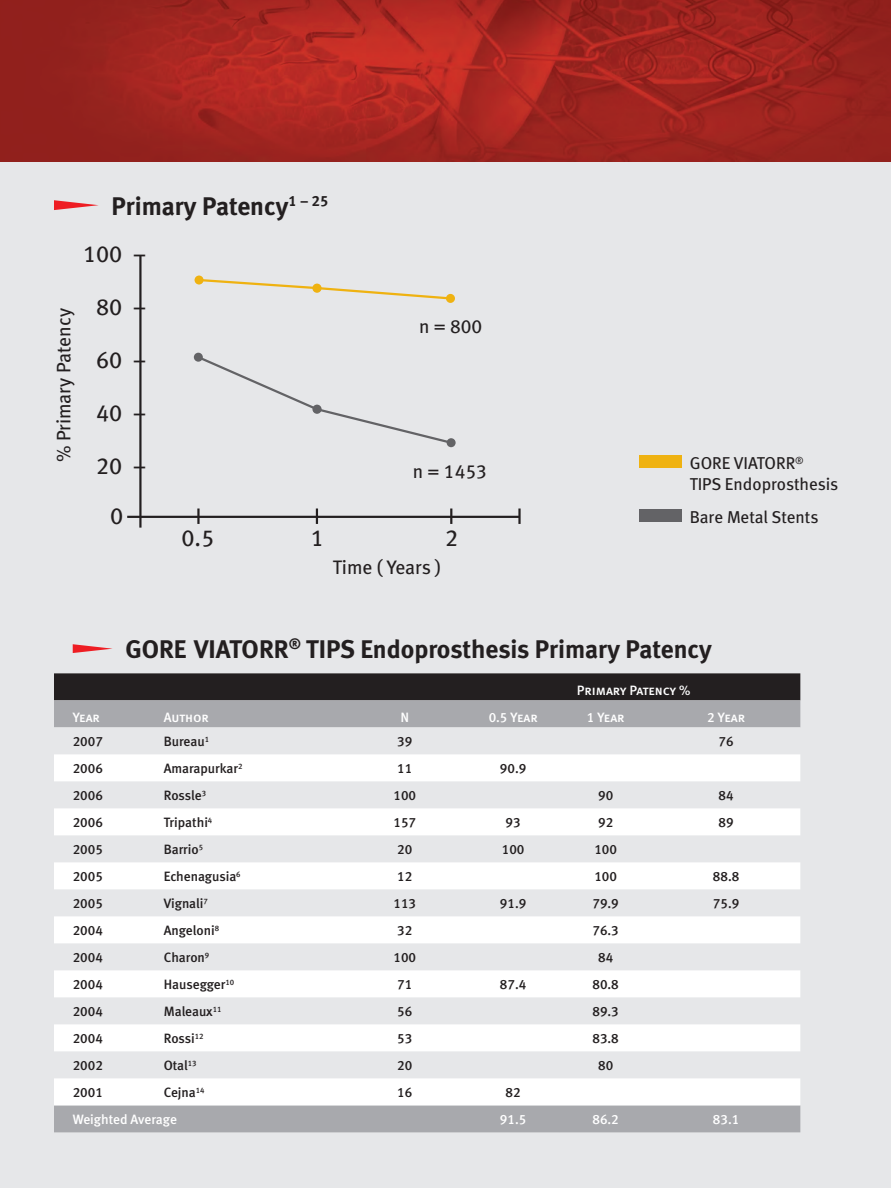
<style>
.page{position:relative;width:891px;height:1188px;background:#fff}
.page>*{position:absolute;margin:0;border:0;box-sizing:border-box;transform-origin:0 0}
.NEW_header{font:25.5px "Meta Bold LF";color:#231f20}
.t1{font:23.55px "Meta Book LF";color:#231f20}
.t2{font:23.4px "Meta Book LF";color:#231f20}
.t3{font:19.5px "Meta Book LF";color:#231f20}
.t4{font:19.2px "Meta Book LF";color:#231f20}
.t5{font:17.25px/20.7px "Meta Book LF";color:#231f20}
.t6{font:13.5px "Meta Medium LF";color:#231f20}
.t7{font:13.5px "Meta Medium LF Caps";letter-spacing:-.005em;color:#fff}
.t8{font:13.5px "Meta Medium LF";color:#fff}
</style>
<div class="page">
<div style="left:0;top:141px;width:891px;height:1047px;background:#e6e7e9"></div>
<img style="left:0;top:0;width:891px;height:162px">
<div style="left:54px;top:673px;width:746px;height:27px;background:#231f20"></div>
<div style="left:54px;top:700px;width:746px;height:432px;background:#a8a9ad"></div>
<svg style="left:54px;top:727px;width:746px;height:27px"></svg>
<svg style="left:54px;top:754px;width:746px;height:351px;fill:#fff"></svg>
<svg style="left:73px;top:644px;width:39px;height:9px"></svg>
<svg style="left:54px;top:200px;width:45px;height:10px"></svg>
<div style="left:639px;top:456px;width:42px;height:12px;background:#efb211"></div>
<div style="left:639px;top:510px;width:42px;height:12px;background:#636366"></div>
<svg style="left:204px;top:279px;width:247px;height:21px"></svg>
<div style="left:195px;top:276px;width:9px;height:9px;background:#efb211;border-radius:50%"></div>
<div style="left:446px;top:294px;width:9px;height:9px;background:#efb211;border-radius:50%"></div>
<svg style="left:202px;top:358px;width:246px;height:86px"></svg>
<div style="left:194px;top:353px;width:9px;height:9px;background:#636366;border-radius:50%"></div>
<div style="left:447px;top:438px;width:9px;height:9px;background:#636366;border-radius:50%"></div>
<hr style="left:127px;top:516px;width:392px;height:2px;background:#231f20">
<hr style="left:139px;top:255px;width:3px;height:273px;background:#231f20">
<hr style="left:197px;top:509px;width:3px;height:15px;background:#231f20">
<svg style="left:316px;top:509px;width:2px;height:15px"></svg>
<hr style="left:518px;top:509px;width:3px;height:15px;background:#231f20">
<svg style="left:450px;top:509px;width:2px;height:15px"></svg>
<div style="left:312px;top:284px;width:10px;height:9px;background:#efb211;border-radius:50%"></div>
<div style="left:312px;top:405px;width:10px;height:9px;background:#636366;border-radius:50%"></div>
<p class="t3" style="left:52px;top:462px;width:156px;rotate:-90deg">% Primary Patency</p>
<p class="NEW_header" style="left:111px;top:191px;width:219px">Primary Patency<sup>1</sup> <sup>–</sup> <sup>25</sup></p>
<p class="t2" style="left:83px;top:240px;width:65px">100 –</p>
<p class="t2" style="left:96px;top:293px;width:52px">80 –</p>
<p class="t2" style="left:96px;top:346px;width:52px">60 –</p>
<p class="t2" style="left:96px;top:399px;width:52px">40 –</p>
<p class="t2" style="left:96px;top:452px;width:52px">20 –</p>
<p class="t4" style="left:419px;top:315px;width:65px">n = 800</p>
<p class="t4" style="left:413px;top:460px;width:75px">n = 1453</p>
<p class="t1" style="left:110px;top:502px;width:15px">0</p>
<p class="t2" style="left:182px;top:524px;width:34px">0.5</p>
<p class="t2" style="left:311px;top:524px;width:15px">1</p>
<p class="t2" style="left:445px;top:524px;width:15px">2</p>
<p class="t3" style="left:333px;top:556px;width:110px">Time ( Years )</p>
<p class="t5" style="left:690px;top:453px;width:150px">GORE VIATORR<sup>®<br></sup>TIPS Endoprosthesis</p>
<p class="t5" style="left:690px;top:506px;width:130px">Bare Metal Stents</p>
<p class="NEW_header" style="left:125px;top:634px;width:588px">GORE VIATORR<sup>®</sup> TIPS Endoprosthesis Primary Patency</p>
<p class="t7" style="left:577px;top:683px;width:115px">Primary Patency %</p>
<p class="t7" style="left:73px;top:710px;width:29px">Year</p>
<p class="t7" style="left:164px;top:710px;width:47px">Author</p>
<p class="t7" style="left:400px;top:710px;width:10px">N</p>
<p class="t7" style="left:489px;top:710px;width:50px">0.5 Year</p>
<p class="t7" style="left:587px;top:710px;width:39px">1 Year</p>
<p class="t7" style="left:707px;top:710px;width:39px">2 Year</p>
<p class="t6" style="left:73px;top:734px;width:32px">2007</p>
<p class="t6" style="left:164px;top:734px;width:47px">Bureau<sup>1</sup></p>
<p class="t6" style="left:397px;top:734px;width:17px">39</p>
<p class="t6" style="left:719px;top:734px;width:17px">76</p>
<p class="t6" style="left:73px;top:761px;width:32px">2006</p>
<p class="t6" style="left:164px;top:761px;width:80px">Amarapurkar<sup>2</sup></p>
<p class="t6" style="left:397px;top:761px;width:17px">11</p>
<p class="t6" style="left:500px;top:761px;width:28px">90.9</p>
<p class="t6" style="left:73px;top:788px;width:32px">2006</p>
<p class="t6" style="left:164px;top:788px;width:44px">Rossle<sup>3</sup></p>
<p class="t6" style="left:393px;top:788px;width:24px">100</p>
<p class="t6" style="left:598px;top:788px;width:17px">90</p>
<p class="t6" style="left:719px;top:788px;width:17px">84</p>
<p class="t6" style="left:73px;top:815px;width:32px">2006</p>
<p class="t6" style="left:164px;top:815px;width:50px">Tripathi<sup>4</sup></p>
<p class="t6" style="left:393px;top:815px;width:24px">157</p>
<p class="t6" style="left:506px;top:815px;width:17px">93</p>
<p class="t6" style="left:598px;top:815px;width:17px">92</p>
<p class="t6" style="left:719px;top:815px;width:17px">89</p>
<p class="t6" style="left:73px;top:842px;width:32px">2005</p>
<p class="t6" style="left:164px;top:842px;width:41px">Barrio<sup>5</sup></p>
<p class="t6" style="left:397px;top:842px;width:17px">20</p>
<p class="t6" style="left:502px;top:842px;width:24px">100</p>
<p class="t6" style="left:594px;top:842px;width:24px">100</p>
<p class="t6" style="left:73px;top:869px;width:32px">2005</p>
<p class="t6" style="left:164px;top:869px;width:78px">Echenagusia<sup>6</sup></p>
<p class="t6" style="left:397px;top:869px;width:17px">12</p>
<p class="t6" style="left:594px;top:869px;width:24px">100</p>
<p class="t6" style="left:713px;top:869px;width:28px">88.8</p>
<p class="t6" style="left:73px;top:896px;width:32px">2005</p>
<p class="t6" style="left:164px;top:896px;width:46px">Vignali<sup>7</sup></p>
<p class="t6" style="left:393px;top:896px;width:24px">113</p>
<p class="t6" style="left:500px;top:896px;width:28px">91.9</p>
<p class="t6" style="left:592px;top:896px;width:28px">79.9</p>
<p class="t6" style="left:713px;top:896px;width:28px">75.9</p>
<p class="t6" style="left:73px;top:923px;width:32px">2004</p>
<p class="t6" style="left:164px;top:923px;width:57px">Angeloni<sup>8</sup></p>
<p class="t6" style="left:397px;top:923px;width:17px">32</p>
<p class="t6" style="left:592px;top:923px;width:28px">76.3</p>
<p class="t6" style="left:73px;top:950px;width:32px">2004</p>
<p class="t6" style="left:164px;top:950px;width:47px">Charon<sup>9</sup></p>
<p class="t6" style="left:393px;top:950px;width:24px">100</p>
<p class="t6" style="left:598px;top:950px;width:17px">84</p>
<p class="t6" style="left:73px;top:977px;width:32px">2004</p>
<p class="t6" style="left:164px;top:977px;width:72px">Hausegger<sup>10</sup></p>
<p class="t6" style="left:397px;top:977px;width:17px">71</p>
<p class="t6" style="left:500px;top:977px;width:28px">87.4</p>
<p class="t6" style="left:592px;top:977px;width:28px">80.8</p>
<p class="t6" style="left:73px;top:1004px;width:32px">2004</p>
<p class="t6" style="left:164px;top:1004px;width:59px">Maleaux<sup>11</sup></p>
<p class="t6" style="left:397px;top:1004px;width:17px">56</p>
<p class="t6" style="left:592px;top:1004px;width:28px">89.3</p>
<p class="t6" style="left:73px;top:1031px;width:32px">2004</p>
<p class="t6" style="left:164px;top:1031px;width:41px">Rossi<sup>12</sup></p>
<p class="t6" style="left:397px;top:1031px;width:17px">53</p>
<p class="t6" style="left:592px;top:1031px;width:28px">83.8</p>
<p class="t6" style="left:73px;top:1058px;width:32px">2002</p>
<p class="t6" style="left:164px;top:1058px;width:34px">Otal<sup>13</sup></p>
<p class="t6" style="left:397px;top:1058px;width:17px">20</p>
<p class="t6" style="left:598px;top:1058px;width:17px">80</p>
<p class="t6" style="left:73px;top:1085px;width:32px">2001</p>
<p class="t6" style="left:164px;top:1085px;width:42px">Cejna<sup>14</sup></p>
<p class="t6" style="left:397px;top:1085px;width:17px">16</p>
<p class="t6" style="left:506px;top:1085px;width:17px">82</p>
<p class="t8" style="left:73px;top:1112px;width:106px">Weighted Average</p>
<p class="t8" style="left:500px;top:1112px;width:28px">91.5</p>
<p class="t8" style="left:592px;top:1112px;width:28px">86.2</p>
<p class="t8" style="left:713px;top:1112px;width:28px">83.1</p>
</div>
